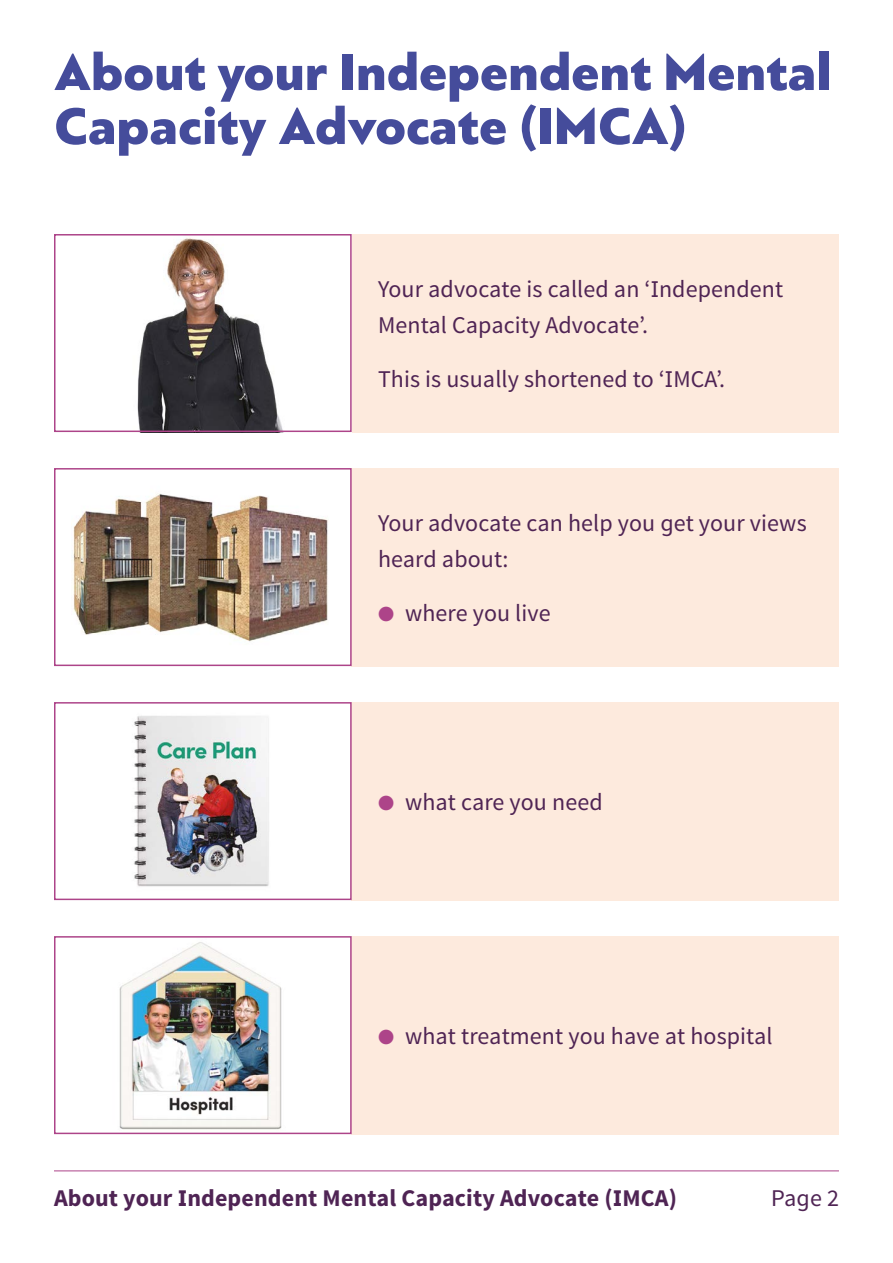
<style>
.page{position:relative;width:893px;height:1263px;background:#fff}
.page>*{position:absolute;margin:0;border:0;box-sizing:border-box;transform-origin:0 0}
.t1{font:900 54px/54px "PF Bague Sans Pro";color:#454c9b}
.t2{font:24px/36px "Source Sans Pro";letter-spacing:.005em;color:#4f2454}
.t3{font:700 24px "Source Sans Pro";letter-spacing:.005em;color:#4f2454}
.s1{color:#ad4489}
</style>
<div class="page">
<hr style="left:54px;top:1170px;width:785px;height:1px;background:#ad4489">
<div style="left:352px;top:234px;width:487px;height:198px;background:#fdeadd"></div>
<div style="left:352px;top:468px;width:487px;height:198px;background:#fdeadd"></div>
<div style="left:352px;top:702px;width:487px;height:198px;background:#fdeadd"></div>
<div style="left:352px;top:936px;width:487px;height:198px;background:#fdeadd"></div>
<img style="left:137px;top:238px;width:146px;height:191px">
<div style="left:54px;top:234px;width:298px;height:198px;border:2px solid #ad4489"></div>
<img style="left:73px;top:493px;width:255px;height:149px">
<div style="left:54px;top:468px;width:298px;height:198px;border:2px solid #ad4489"></div>
<img style="left:134px;top:715px;width:135px;height:172px">
<div style="left:54px;top:702px;width:298px;height:198px;border:2px solid #ad4489"></div>
<img style="left:119px;top:942px;width:163px;height:188px">
<div style="left:54px;top:936px;width:298px;height:198px;border:2px solid #ad4489"></div>
<h1 class="t1" style="left:54px;top:46px;width:779px">About your Independent Mental<br>Capacity Advocate (IMCA)</h1>
<p class="t2" style="left:378px;top:271px;width:407px">Your advocate is called an ‘Independent<br>Mental Capacity Advocate’.</p>
<p class="t2" style="left:378px;top:361px;width:349px">This is usually shortened to ‘IMCA’.</p>
<p class="t2" style="left:378px;top:505px;width:430px">Your advocate can help you get your views heard about:</p>
<p class="t2" style="left:378px;top:595px;width:174px"><span class="s1">●</span> where you live</p>
<p class="t2" style="left:378px;top:784px;width:226px"><span class="s1">●</span> what care you need</p>
<p class="t2" style="left:378px;top:1018px;width:396px"><span class="s1">●</span> what treatment you have at hospital</p>
<p class="t3" style="left:54px;top:1183px;width:624px">About your Independent Mental Capacity Advocate (IMCA)</p>
<p class="t2" style="left:771px;top:1180px;width:69px">Page 2</p>
</div>
